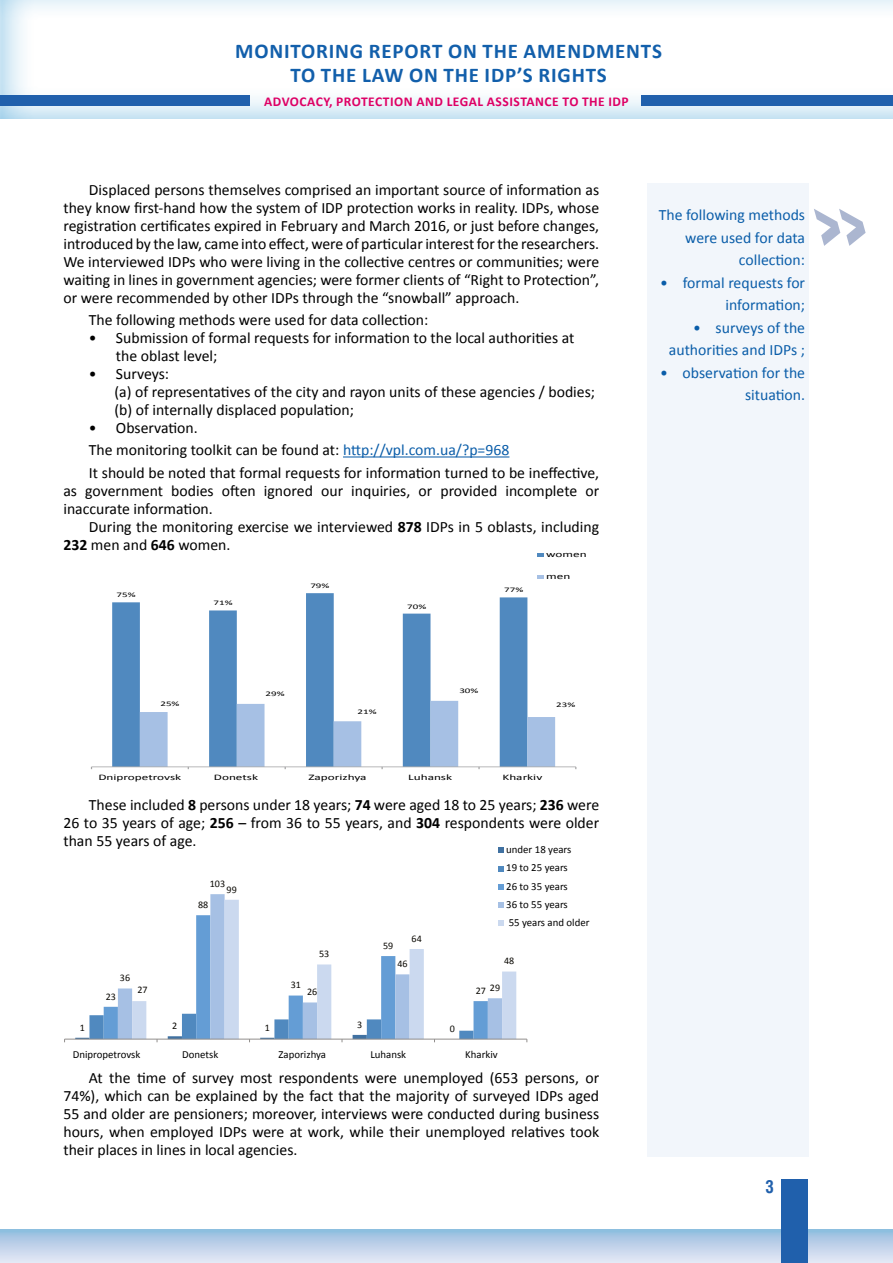
<style>
.page{position:relative;width:893px;height:1263px;background:#fff}
.page>*{position:absolute;margin:0;border:0;box-sizing:border-box;transform-origin:0 0}
.t1{font:700 21px "Calibri";letter-spacing:.04em;color:#125fab}
.t2{font:700 18px "Helios Cond";color:#2060ac}
.t3{font:15.75px/18px "Calibri";color:#000}
.t4{font:15.75px/22.5px "Calibri";color:#0a5da9;text-align:right}
.t5{font:700 13.5px "Calibri";letter-spacing:.04em;color:#de0065}
.t6{font:10.8px/18.1px "Calibri";color:#000}
.t7{font:10.05px "Calibri";color:#0b0904}
.t8{font:8.55px "Calibri";color:#000;scale:1.56 1}
.t9{font:7.05px "Calibri";color:#000;scale:1.56 1}
.s1{color:#0a5da9}
.s2{font-weight:700}
</style>
<div class="page">
<hr style="left:0;top:0;width:1px;height:121px;background:#0080c8;opacity:.5">
<div style="left:0;top:95px;width:48px;height:11px;background:#2060ac"></div>
<div style="left:1px;top:0;width:892px;height:121px;background:#0080c8;opacity:.5"></div>
<div style="left:0;top:96px;width:250px;height:10px;background:#2060ac"></div>
<div style="left:642px;top:95px;width:251px;height:11px;background:#2060ac"></div>
<svg style="left:0;top:1230px;width:893px;height:33px;background:#bed2ea"></svg>
<div style="left:782px;top:1179px;width:26px;height:84px;background:#2060ac"></div>
<div style="left:647px;top:183px;width:162px;height:974px;background:#f2f6fb"></div>
<hr style="left:343px;top:456px;width:166px;height:1px;background:#0a5da9">
<svg style="left:112px;top:593px;width:415px;height:174px"></svg>
<hr style="left:91px;top:767px;width:485px;height:1px;background:#a4a4a5">
<svg style="left:140px;top:701px;width:415px;height:68px"></svg>
<svg style="left:537px;top:553px;width:7px;height:4px"></svg>
<svg style="left:537px;top:575px;width:7px;height:4px"></svg>
<svg style="left:118px;top:894px;width:121px;height:120px"></svg>
<svg style="left:132px;top:900px;width:384px;height:139px"></svg>
<hr style="left:65px;top:1039px;width:462px;height:1px;background:#918e8c">
<svg style="left:75px;top:1014px;width:398px;height:28px"></svg>
<svg style="left:498px;top:848px;width:6px;height:5px"></svg>
<svg style="left:498px;top:866px;width:6px;height:5px"></svg>
<svg style="left:498px;top:884px;width:6px;height:5px"></svg>
<svg style="left:498px;top:902px;width:6px;height:6px"></svg>
<svg style="left:498px;top:920px;width:6px;height:6px"></svg>
<h1 class="t1" style="left:235px;top:38px;width:33px">MONITORING</h1>
<h1 class="t1" style="left:369px;top:38px;width:50px">REPORT</h1>
<h1 class="t1" style="left:448px;top:38px;width:47px">ON THE</h1>
<h1 class="t1" style="left:524px;top:38px;width:46px">AMEND</h1>
<h1 class="t1" style="left:596px;top:38px;width:32px">MENTS</h1>
<h1 class="t1" style="left:290px;top:62px;width:43px">TO THE</h1>
<h1 class="t1" style="left:362px;top:62px;width:94px">LAW ON THE</h1>
<h1 class="t1" style="left:485px;top:62px;width:66px">ID P’S RIGHTS</h1>
<p class="t5" style="left:264px;top:93px;width:366px">ADVOCACY, PROTECTION AND LEGAL ASSISTANCE TO THE IDP</p>
<p class="t3" style="left:63px;top:180px;width:537px;text-align:justify;text-indent:26px">Displaced persons themselves comprised an important source of information as they know first-hand how the system of IDP protection works in reality. IDPs, whose registration certificates expired in February and March 2016, or just before changes, introduced by the law, came into effect, were of particular interest for the researchers.<br>We interviewed IDPs who were living in the collective centres or communities; were waiting in lines in government agencies; were former clients of “Right to Protection”, or were recommended by other IDPs through the “snowball” approach.</p>
<p class="t3" style="left:89px;top:310px;width:341px">The following methods were used for data collection:</p>
<p class="t3" style="left:116px;top:328px;width:460px;text-indent:-27px">• Submission of formal requests for information to the local authorities at the oblast level;</p>
<p class="t3" style="left:114px;top:364px;width:482px;text-indent:-26px">• Surveys:<br>(а) of representatives of the city and rayon units of these agencies / bodies; (b) of internally displaced population;</p>
<p class="t3" style="left:89px;top:416px;width:512px;line-height:22.2px">• Observation.<br>The monitoring toolkit can be found at: <span class="s1">http://vpl.com.ua/?p=968<br></span>It should be noted that formal requests for information turned to be ineffective,</p>
<p class="t3" style="left:63px;top:480px;width:537px">as government bodies often ignored our inquiries, or provided incomplete or inaccurate information.</p>
<p class="t3" style="left:63px;top:516px;width:537px;text-indent:26px">During the monitoring exercise we interviewed <span class="s2">878</span> IDPs in 5 oblasts, including<br><span class="s2">232</span> men and <span class="s2">646</span> women.</p>
<p class="t9" style="left:117px;top:591px;width:14px">75%</p>
<p class="t9" style="left:213px;top:599px;width:14px">71%</p>
<p class="t9" style="left:310px;top:581px;width:14px">79%</p>
<p class="t9" style="left:407px;top:602px;width:14px">70%</p>
<p class="t9" style="left:504px;top:586px;width:14px">77%</p>
<p class="t8" style="left:546px;top:549px;width:27px">women</p>
<p class="t8" style="left:546px;top:571px;width:17px">men</p>
<p class="t4" style="left:659px;top:203px;width:148px">The following methods were used for data collection:</p>
<p class="t4" style="left:660px;top:270px;width:146px">• formal requests for information;</p>
<p class="t4" style="left:669px;top:315px;width:138px">• surveys of the authorities and IDPs ;</p>
<p class="t4" style="left:660px;top:360px;width:147px">• observation for the situation.</p>
<p class="t9" style="left:160px;top:699px;width:14px">25%</p>
<p class="t9" style="left:266px;top:689px;width:14px">29%</p>
<p class="t9" style="left:358px;top:707px;width:14px">21%</p>
<p class="t9" style="left:459px;top:686px;width:14px">30%</p>
<p class="t9" style="left:556px;top:700px;width:14px">23%</p>
<p class="t8" style="left:98px;top:772px;width:55px">Dnipropetrovsk</p>
<p class="t8" style="left:214px;top:772px;width:30px">Donetsk</p>
<p class="t8" style="left:308px;top:772px;width:39px">Zaporizhya</p>
<p class="t8" style="left:408px;top:772px;width:30px">Luhansk</p>
<p class="t8" style="left:502px;top:772px;width:27px">Kharkiv</p>
<p class="t3" style="left:63px;top:795px;width:537px;text-align:justify;text-indent:25px">These included <span class="s2">8</span> persons under 18 years; <span class="s2">74</span> were aged 18 to 25 years; <span class="s2">236</span> were 26 to 35 years of age; <span class="s2">256</span> – from 36 to 55 years, and <span class="s2">304</span> respondents were older than 55 years of age.</p>
<p class="t6" style="left:506px;top:840px;width:85px">under 18 years<br>19 to 25 years<br>26 to 35 years<br>36 to 55 years<br>55 years and older</p>
<p class="t7" style="left:210px;top:877px;width:17px">103</p>
<p class="t7" style="left:227px;top:883px;width:12px">99</p>
<p class="t7" style="left:198px;top:898px;width:12px">88</p>
<p class="t7" style="left:120px;top:972px;width:12px">36</p>
<p class="t7" style="left:106px;top:990px;width:12px">23</p>
<p class="t7" style="left:319px;top:948px;width:12px">53</p>
<p class="t7" style="left:383px;top:939px;width:12px">59</p>
<p class="t7" style="left:412px;top:932px;width:12px">64</p>
<p class="t7" style="left:397px;top:957px;width:12px">46</p>
<p class="t7" style="left:504px;top:955px;width:12px">48</p>
<p class="t7" style="left:291px;top:979px;width:12px">31</p>
<p class="t7" style="left:137px;top:984px;width:12px">27</p>
<p class="t7" style="left:490px;top:981px;width:12px">29</p>
<p class="t7" style="left:476px;top:984px;width:12px">27</p>
<p class="t7" style="left:307px;top:985px;width:12px">26</p>
<p class="t7" style="left:80px;top:1021px;width:7px">1</p>
<p class="t7" style="left:172px;top:1019px;width:7px">2</p>
<p class="t7" style="left:265px;top:1021px;width:7px">1</p>
<p class="t7" style="left:357px;top:1018px;width:7px">3</p>
<p class="t7" style="left:450px;top:1022px;width:7px">0</p>
<p class="t6" style="left:73px;top:1045px;width:69px">Dnipropetrovsk</p>
<p class="t6" style="left:182px;top:1045px;width:38px">Donetsk</p>
<p class="t6" style="left:279px;top:1045px;width:49px">Zaporizhya</p>
<p class="t6" style="left:370px;top:1045px;width:37px">Luhansk</p>
<p class="t6" style="left:465px;top:1045px;width:34px">Kharkiv</p>
<p class="t3" style="left:63px;top:1068px;width:537px;text-align:justify;text-indent:26px">At the time of survey most respondents were unemployed (653 persons, or 74%), which can be explained by the fact that the majority of surveyed IDPs aged 55 and older are pensioners; moreover, interviews were conducted during business hours, when employed IDPs were at work, while their unemployed relatives took their places in lines in local agencies.</p>
<p class="t2" style="left:765px;top:1175px;width:11px">3</p>
</div>
